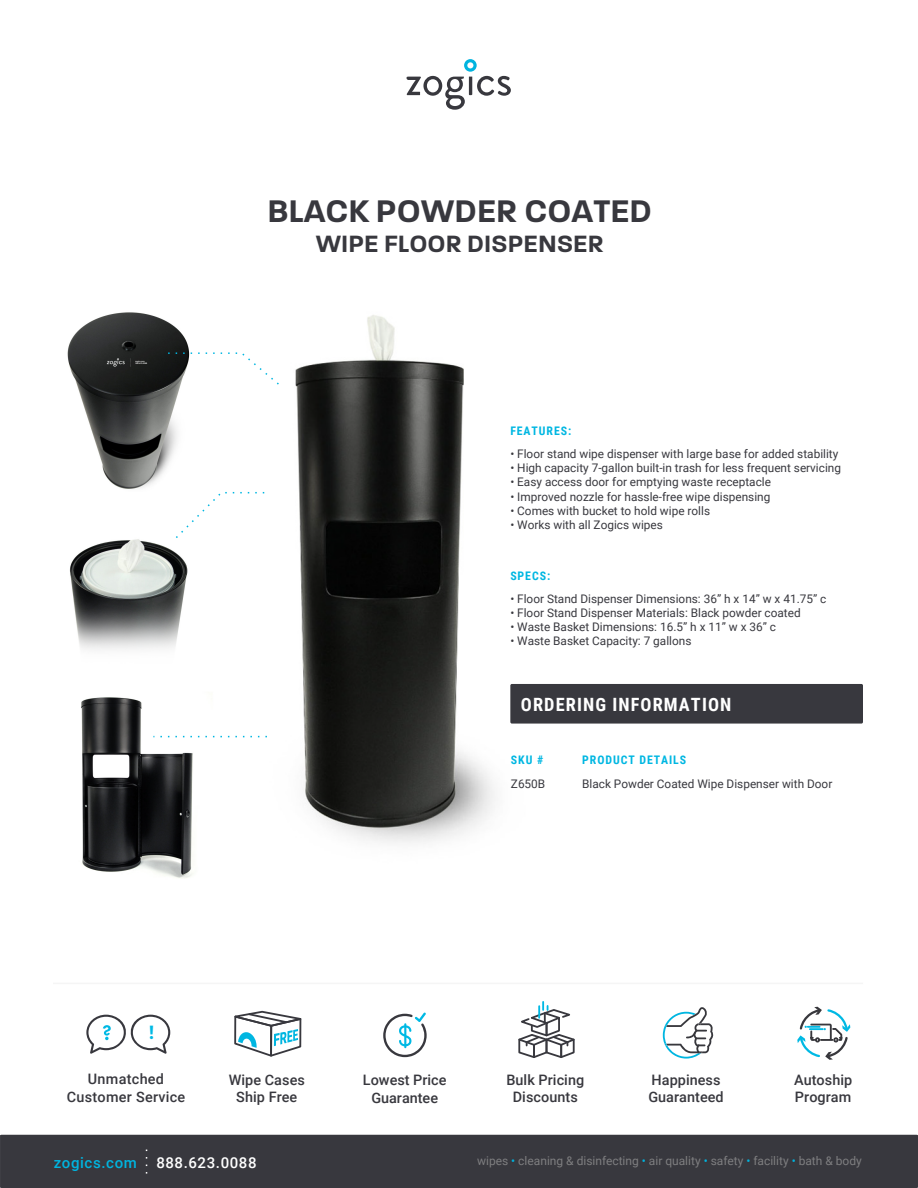
<style>
.page{position:relative;width:918px;height:1188px;background:#fff}
.page>*{position:absolute;margin:0;border:0;box-sizing:border-box;transform-origin:0 0}
.t1{font:600 33.75px "Paralucent";color:#38383e}
.t2{font:600 25.5px "Paralucent";color:#38383e}
.t3{font:700 19.05px "Apercu";color:#00b9e4}
.t4{font:700 18.3px "Roboto Condensed";letter-spacing:.06em;color:#fff}
.t5{font:500 15px "Roboto";letter-spacing:.04em;color:#fff}
.t6{font:500 15px "Roboto";letter-spacing:.04em;color:#00b4df}
.t7{font:500 14.4px/17.2px "Roboto";letter-spacing:.005em;color:#38383e;text-align:center}
.t8{font:12px "Roboto";color:#7e7e80}
.t9{font:11.85px "Roboto";color:#38383e}
.t10{font:700 11.85px "Roboto Condensed";letter-spacing:.08em;color:#00b7e2}
.s1{color:#00b4df}
</style>
<div class="page">
<img style="left:235px;top:315px;width:260px;height:528px">
<img style="left:70px;top:539px;width:118px;height:111px">
<div style="left:510px;top:684px;width:353px;height:40px;background:#38383e;border-radius:2px"></div>
<svg style="left:407px;top:59px;width:104px;height:51px"></svg>
<img style="left:67px;top:312px;width:122px;height:177px">
<img style="left:81px;top:697px;width:149px;height:182px">
<svg style="left:163px;top:352px;width:118px;height:34px"></svg>
<svg style="left:171px;top:491px;width:95px;height:52px"></svg>
<svg style="left:153px;top:736px;width:114px;height:1px"></svg>
<div style="left:0;top:1135px;width:918px;height:53px;background:#38383e"></div>
<svg style="left:146px;top:1150px;width:1px;height:24px"></svg>
<svg style="left:518px;top:1002px;width:57px;height:56px"></svg>
<svg style="left:797px;top:1007px;width:53px;height:53px"></svg>
<svg style="left:383px;top:1012px;width:44px;height:45px"></svg>
<svg style="left:86px;top:1015px;width:84px;height:39px"></svg>
<svg style="left:663px;top:1007px;width:51px;height:52px"></svg>
<hr style="left:53px;top:983px;width:810px;height:1px;background:#f5f5f5">
<svg style="left:234px;top:1010px;width:68px;height:47px"></svg>
<h1 class="t1" style="left:267px;top:190px;width:386px">BLACK POWDER COATED</h1>
<h2 class="t2" style="left:316px;top:228px;width:289px">WIPE FLOOR DISPENSER</h2>
<p class="t10" style="left:510px;top:422px;width:63px">FEATURES:</p>
<p class="t9" style="left:510px;top:446px;width:330px">• Floor stand wipe dispenser with large base for added stability</p>
<p class="t9" style="left:510px;top:460px;width:332px">• High capacity 7-gallon built-in trash for less frequent servicing</p>
<p class="t9" style="left:510px;top:474px;width:262px">• Easy access door for emptying waste receptacle</p>
<p class="t9" style="left:510px;top:488px;width:262px">• Improved nozzle for hassle-free wipe dispensing</p>
<p class="t9" style="left:510px;top:502px;width:201px">• Comes with bucket to hold wipe rolls</p>
<p class="t9" style="left:510px;top:516px;width:154px">• Works with all Zogics wipes</p>
<p class="t10" style="left:510px;top:567px;width:41px">SPECS:</p>
<p class="t9" style="left:510px;top:590px;width:318px">• Floor Stand Dispenser Dimensions: 36” h x 14” w x 41.75” c</p>
<p class="t9" style="left:510px;top:605px;width:292px">• Floor Stand Dispenser Materials: Black powder coated</p>
<p class="t9" style="left:510px;top:619px;width:267px">• Waste Basket Dimensions: 16.5” h x 11” w x 36” c</p>
<p class="t9" style="left:510px;top:633px;width:183px">• Waste Basket Capacity: 7 gallons</p>
<h3 class="t4" style="left:521px;top:692px;width:212px">ORDERING INFORMATION</h3>
<p class="t10" style="left:511px;top:752px;width:34px">SKU #</p>
<p class="t9" style="left:511px;top:775px;width:36px">Z650B</p>
<p class="t10" style="left:582px;top:752px;width:105px">PRODUCT DETAILS</p>
<p class="t9" style="left:582px;top:775px;width:252px">Black Powder Coated Wipe Dispenser with Door</p>
<h3 class="t3" style="left:148px;top:1021px;width:8px">!</h3>
<p class="t7" style="left:67px;top:1070px;width:120px">Unmatched<br>Customer Service</p>
<p class="t7" style="left:229px;top:1070px;width:78px">Wipe Cases<br>Ship Free</p>
<p class="t7" style="left:363px;top:1071px;width:85px">Lowest Price<br>Guarantee</p>
<p class="t7" style="left:506px;top:1070px;width:79px">Bulk Pricing<br>Discounts</p>
<p class="t7" style="left:794px;top:1070px;width:60px;text-align:left">Autoship<br>Program</p>
<p class="t7" style="left:648px;top:1070px;width:77px;text-align:left">Happiness<br>Guaranteed</p>
<p class="t6" style="left:54px;top:1152px;width:84px">zogics.com</p>
<p class="t5" style="left:156px;top:1152px;width:102px">888.623.0088</p>
<p class="t8" style="left:477px;top:1153px;width:386px">wipes <span class="s1">•</span> cleaning &amp; disinfecting <span class="s1">•</span> air quality <span class="s1">•</span> safety <span class="s1">•</span> facility <span class="s1">•</span> bath &amp; body</p>
</div>
